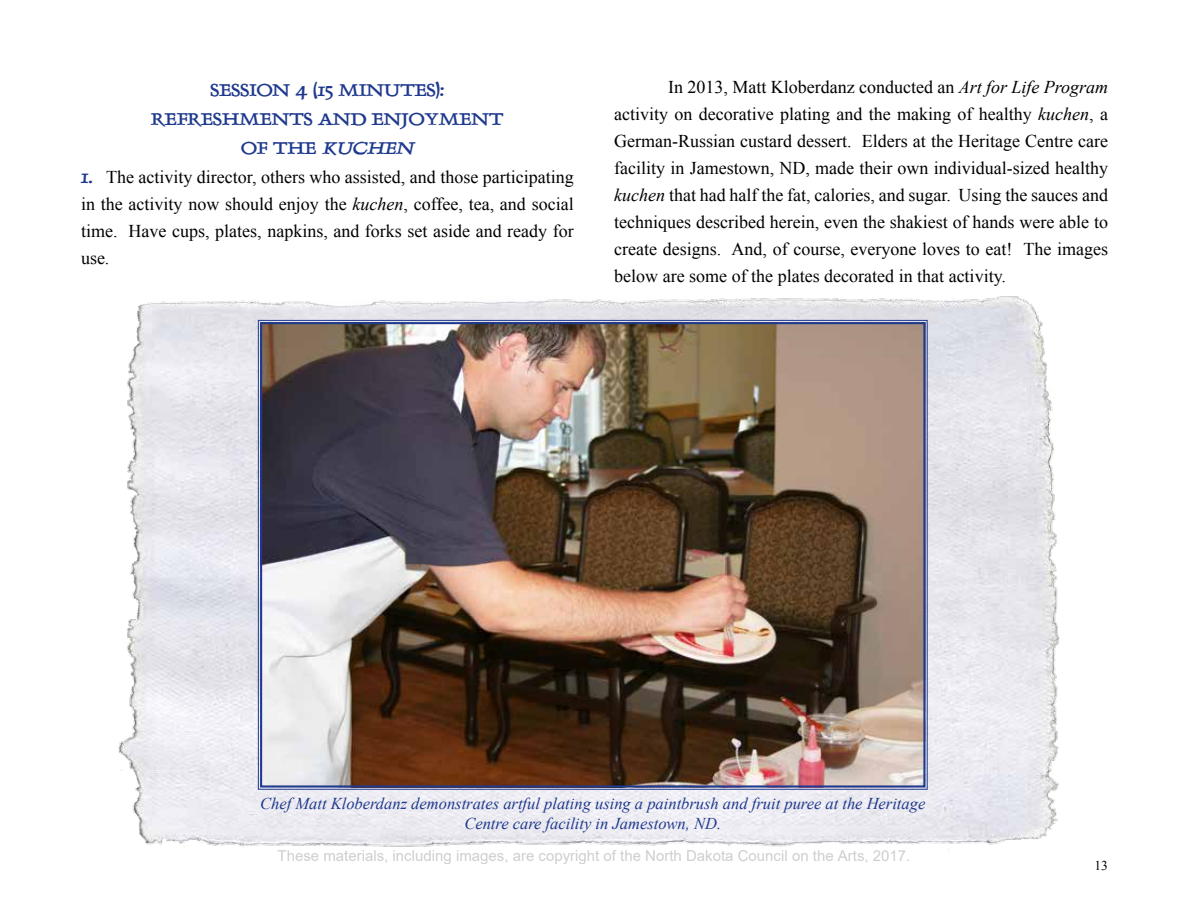
<style>
.page{position:relative;width:1188px;height:918px;background:#fff}
.page>*{position:absolute;margin:0;border:0;box-sizing:border-box;transform-origin:0 0}
.t1{font:700 19.35px/29px "Dolphin Wide";color:#1e398d;text-align:center}
.t2{font:18px/27px "Times New Roman";color:#000;text-align:justify}
.t3{font:italic 16.5px/19.8px "Times New Roman";color:#1e398d;text-align:center}
.t4{font:15px "Arial";color:rgb(0 0 0/.2)}
.t5{font:13.5px "Times New Roman";color:#000}
.s1{font-style:italic}
.s2{font-family:"Dolphin Wide";font-weight:700;font-size:19.35px;color:#1e398d}
</style>
<div class="page">
<img style="left:118px;top:296px;width:942px;height:555px">
<img style="left:258px;top:320px;width:670px;height:470px">
<div style="left:260px;top:322px;width:665px;height:466px;border:2px solid #1e398d"></div>
<p class="t1" style="left:151px;top:75px;width:354px">SESSION 4 (15 MINUTES):<br>REFRESHMENTS AND ENJOYMENT<br>OF THE <span class="s1">KUCHEN</span></p>
<p class="t2" style="left:81px;top:163px;width:494px"><span class="s2">1.</span> The activity director, others who assisted, and those participating in the activity now should enjoy the <span class="s1">kuchen</span>, coffee, tea, and social time. Have cups, plates, napkins, and forks set aside and ready for use.</p>
<p class="t2" style="left:614px;top:74px;width:495px;text-indent:54px">In 2013, Matt Kloberdanz conducted an <span class="s1">Art for Life Program </span>activity on decorative plating and the making of healthy <span class="s1">kuchen</span>, a German-Russian custard dessert. Elders at the Heritage Centre care facility in Jamestown, ND, made their own individual-sized healthy <span class="s1">kuchen</span> that had half the fat, calories, and sugar. Using the sauces and techniques described herein, even the shakiest of hands were able to create designs. And, of course, everyone loves to eat! The images below are some of the plates decorated in that activity.</p>
<p class="t3" style="left:260px;top:794px;width:667px">Chef Matt Kloberdanz demonstrates artful plating using a paintbrush and fruit puree at the Heritage<br>Centre care facility in Jamestown, ND.</p>
<p class="t4" style="left:278px;top:845px;width:634px">These materials, including images, are copyright of the North Dakota Council on the Arts, 2017.</p>
<p class="t5" style="left:1095px;top:856px;width:15px">13</p>
</div>
